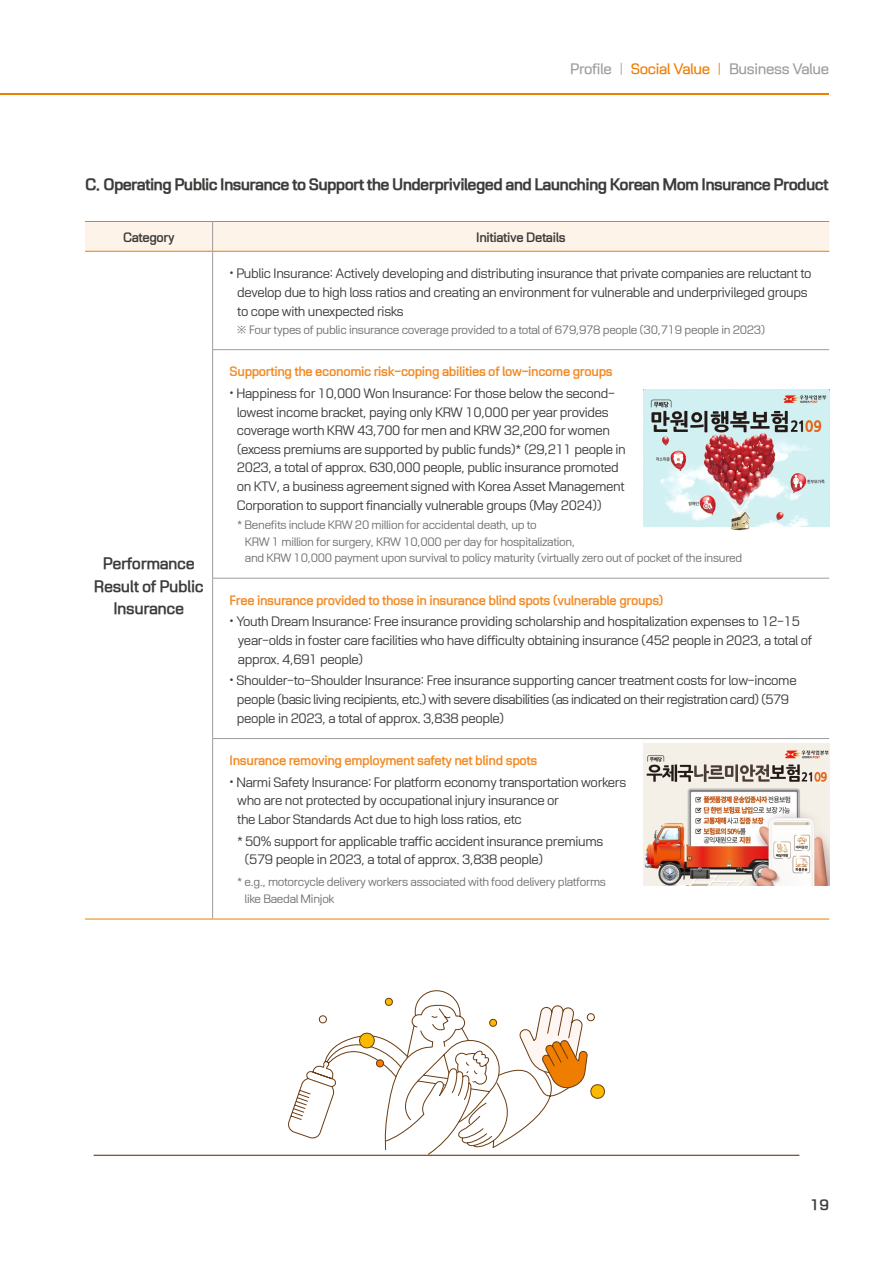
<style>
.page{position:relative;width:893px;height:1263px;background:#fff}
.page>*{position:absolute;margin:0;border:0;box-sizing:border-box;transform-origin:0 0}
.t1{font:15px "Rix Rak Sans PB";letter-spacing:-.045em;color:#3c3c3b}
.t2{font:15px/22.5px "Rix Rak Sans PSB";letter-spacing:-.025em;color:#3c3c3b;text-align:center}
.t3{font:13.5px "Rix Rak Sans PM";letter-spacing:-.025em;color:#9d9d9c}
.t4{font:13.5px "Rix Rak Sans PSB";color:#3c3c3b}
.t5{font:12px "Rix Rak Sans PR";letter-spacing:-.025em;color:#3c3c3b}
.t6{font:12px "Rix Rak Sans PSB";letter-spacing:-.025em;color:#f28a25}
.t7{font:12px "Rix Rak Sans PR";letter-spacing:-.045em;color:#3c3c3b}
.t8{font:12px "Rix Rak Sans PSB";letter-spacing:-.025em;color:#3c3c3b}
.t9{font:10.5px "Rix Rak Sans PR";letter-spacing:-.025em;color:#706f6f}
.s1{font-family:"Rix Rak Sans PL"}
.s2{color:#ef7d00}
.s3{font-family:"Rix Rak Sans PL";color:#ef7d00}
.s4{font-family:"Helvetica"}
</style>
<div class="page">
<hr style="left:0;top:94px;width:829px;height:1px;background:#ef7d00">
<hr style="left:85px;top:251px;width:127px;height:1px;background:#ef7d00">
<hr style="left:213px;top:251px;width:616px;height:1px;background:#ef7d00">
<div style="left:85px;top:221px;width:744px;height:30px;background:#fef3e8"></div>
<hr style="left:212px;top:251px;width:1px;height:98px;background:#9d9d9c">
<hr style="left:212px;top:350px;width:1px;height:228px;background:#9d9d9c">
<hr style="left:212px;top:578px;width:1px;height:160px;background:#9d9d9c">
<hr style="left:212px;top:739px;width:1px;height:180px;background:#9d9d9c">
<hr style="left:212px;top:349px;width:617px;height:1px;background:#9d9d9c">
<hr style="left:212px;top:578px;width:617px;height:1px;background:#9d9d9c">
<hr style="left:212px;top:738px;width:617px;height:1px;background:#9d9d9c">
<hr style="left:85px;top:919px;width:128px;height:1px;background:#ef7d00">
<hr style="left:213px;top:919px;width:616px;height:1px;background:#ef7d00">
<img style="left:643px;top:390px;width:186px;height:141px">
<img style="left:643px;top:744px;width:186px;height:142px">
<hr style="left:94px;top:1155px;width:705px;height:1px;background:#693c11">
<svg style="left:286px;top:990px;width:319px;height:165px"></svg>
<p class="t3" style="left:570px;top:60px;width:261px">Profile <span class="s1">ㅣ</span> <span class="s2">Social Value</span> <span class="s3">ㅣ</span> Business Value</p>
<p class="t1" style="left:85px;top:175px;width:745px">C. Operating Public Insurance to Support the Underprivileged and Launching Korean Mom Insurance Product</p>
<p class="t8" style="left:123px;top:229px;width:53px">Category</p>
<p class="t8" style="left:476px;top:229px;width:91px">Initiative Details</p>
<p class="t2" style="left:94px;top:552px;width:111px">Performance<br>Result of Public<br>Insurance</p>
<p class="t5" style="left:230px;top:266px;width:583px"><span class="s4">•</span> Public Insurance: Actively developing and distributing insurance that private companies are reluctant to</p>
<p class="t5" style="left:237px;top:285px;width:572px">develop due to high loss ratios and creating an environment for vulnerable and underprivileged groups</p>
<p class="t5" style="left:237px;top:303px;width:168px">to cope with unexpected risks</p>
<p class="t9" style="left:236px;top:323px;width:530px">※ Four types of public insurance coverage provided to a total of 679,978 people (30,719 people in 2023)</p>
<p class="t6" style="left:230px;top:364px;width:384px">Supporting the economic risk-coping abilities of low-income groups</p>
<p class="t5" style="left:230px;top:385px;width:387px"><span class="s4">•</span> Happiness for 10,000 Won Insurance: For those below the second-</p>
<p class="t5" style="left:237px;top:404px;width:373px">lowest income bracket, paying only KRW 10,000 per year provides</p>
<p class="t5" style="left:237px;top:423px;width:375px">coverage worth KRW 43,700 for men and KRW 32,200 for women</p>
<p class="t5" style="left:237px;top:441px;width:391px">(excess premiums are supported by public funds)* (29,211 people in</p>
<p class="t5" style="left:237px;top:460px;width:384px">2023, a total of approx. 630,000 people, public insurance promoted</p>
<p class="t5" style="left:237px;top:479px;width:389px">on KTV, a business agreement signed with Korea Asset Management</p>
<p class="t5" style="left:237px;top:497px;width:367px">Corporation to support financially vulnerable groups (May 2024))</p>
<p class="t9" style="left:237px;top:518px;width:301px">* Benefits include KRW 20 million for accidental death, up to</p>
<p class="t9" style="left:245px;top:535px;width:332px">KRW 1 million for surgery, KRW 10,000 per day for hospitalization,</p>
<p class="t9" style="left:245px;top:551px;width:499px">and KRW 10,000 payment upon survival to policy maturity (virtually zero out of pocket of the insured</p>
<p class="t6" style="left:230px;top:592px;width:436px">Free insurance provided to those in insurance blind spots (vulnerable groups)</p>
<p class="t5" style="left:230px;top:614px;width:572px"><span class="s4">•</span> Youth Dream Insurance: Free insurance providing scholarship and hospitalization expenses to 12-15</p>
<p class="t5" style="left:238px;top:633px;width:576px">year-olds in foster care facilities who have difficulty obtaining insurance (452 people in 2023, a total of</p>
<p class="t5" style="left:238px;top:651px;width:127px">approx. 4,691 people)</p>
<p class="t5" style="left:230px;top:673px;width:568px"><span class="s4">•</span> Shoulder-to-Shoulder Insurance: Free insurance supporting cancer treatment costs for low-income</p>
<p class="t7" style="left:237px;top:691px;width:554px">people (basic living recipients, etc.) with severe disabilities (as indicated on their registration card) (579</p>
<p class="t5" style="left:237px;top:710px;width:269px">people in 2023, a total of approx. 3,838 people)</p>
<p class="t6" style="left:230px;top:753px;width:309px">Insurance removing employment safety net blind spots</p>
<p class="t5" style="left:230px;top:774px;width:398px"><span class="s4">•</span> Narmi Safety Insurance: For platform economy transportation workers</p>
<p class="t5" style="left:237px;top:793px;width:323px">who are not protected by occupational injury insurance or</p>
<p class="t5" style="left:237px;top:812px;width:286px">the Labor Standards Act due to high loss ratios, etc</p>
<p class="t5" style="left:237px;top:833px;width:368px">* 50% support for applicable traffic accident insurance premiums</p>
<p class="t5" style="left:245px;top:852px;width:300px">(579 people in 2023, a total of approx. 3,838 people)</p>
<p class="t9" style="left:237px;top:875px;width:371px">* e.g., motorcycle delivery workers associated with food delivery platforms</p>
<p class="t9" style="left:245px;top:892px;width:91px">like Baedal Minjok</p>
<p class="t4" style="left:810px;top:1196px;width:21px">19</p>
</div>
